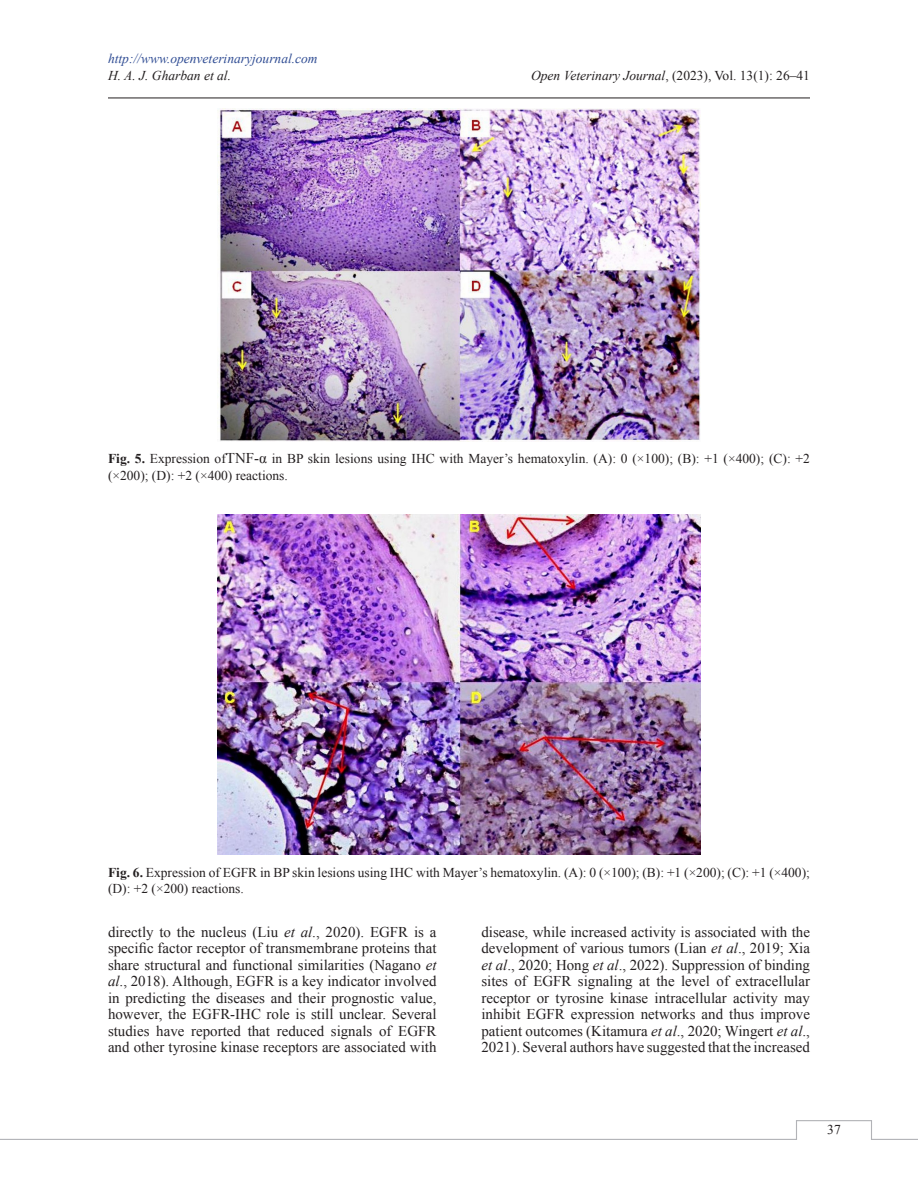
<style>
.page{position:relative;width:918px;height:1188px;background:#fff}
.page>*{position:absolute;margin:0;border:0;box-sizing:border-box;transform-origin:0 0}
.Para{font:15px/16.5px "Times New Roman";color:#231f20;text-align:justify}
.Fig_Caption{font:13.5px/16.5px "Times New Roman";color:#231f20}
.t1{font:italic 13.5px "Times New Roman";color:#304d94}
.t2{font:italic 13.5px "Times New Roman";color:#231f20}
.s1{font-style:italic}
.s2{font-weight:700}
.s3{font-size:15px}
</style>
<div class="page">
<hr style="left:108px;top:98px;width:702px;height:1px;background:#231f20">
<svg style="left:0;top:1120px;width:918px;height:20px"></svg>
<img style="left:217px;top:109px;width:484px;height:333px">
<img style="left:217px;top:514px;width:484px;height:341px">
<p class="t1" style="left:108px;top:50px;width:211px">http://www.openveterinaryjournal.com</p>
<p class="t2" style="left:108px;top:66px;width:125px">H. A. J. Gharban et al.</p>
<p class="Fig_Caption" style="left:531px;top:67px;width:280px"><span class="s1">Open Veterinary Journal</span>, (2023), Vol. 13(1): 26–41</p>
<p class="Fig_Caption" style="left:108px;top:450px;width:703px"><span class="s2">Fig. 5.</span> Expression of<span class="s3">TNF-α</span> in BP skin lesions using IHC with Mayer’s hematoxylin. (A): 0 (×100); (B): +1 (×400); (C): +2 (×200); (D): +2 (×400) reactions.</p>
<p class="Fig_Caption" style="left:108px;top:864px;width:703px"><span class="s2">Fig. 6.</span> Expression of EGFR in BP skin lesions using IHC with Mayer’s hematoxylin. (A): 0 (×100); (B): +1 (×200); (C): +1 (×400); (D): +2 (×200) reactions.</p>
<p class="Para" style="left:108px;top:923px;width:330px">directly to the nucleus (Liu <span class="s1">et al</span>., 2020). EGFR is a specific factor receptor of transmembrane proteins that share structural and functional similarities (Nagano <span class="s1">et al</span>., 2018). Although, EGFR is a key indicator involved in predicting the diseases and their prognostic value, however, the EGFR-IHC role is still unclear. Several studies have reported that reduced signals of EGFR and other tyrosine kinase receptors are associated with</p>
<p class="Para" style="left:482px;top:923px;width:330px">disease, while increased activity is associated with the development of various tumors (Lian <span class="s1">et al</span>., 2019; Xia <span class="s1">et al</span>., 2020; Hong <span class="s1">et al</span>., 2022). Suppression of binding sites of EGFR signaling at the level of extracellular receptor or tyrosine kinase intracellular activity may inhibit EGFR expression networks and thus improve patient outcomes (Kitamura <span class="s1">et al</span>., 2020; Wingert <span class="s1">et al</span>., 2021). Several authors have suggested that the increased</p>
<p class="Fig_Caption" style="left:827px;top:1121px;width:15px">37</p>
</div>
